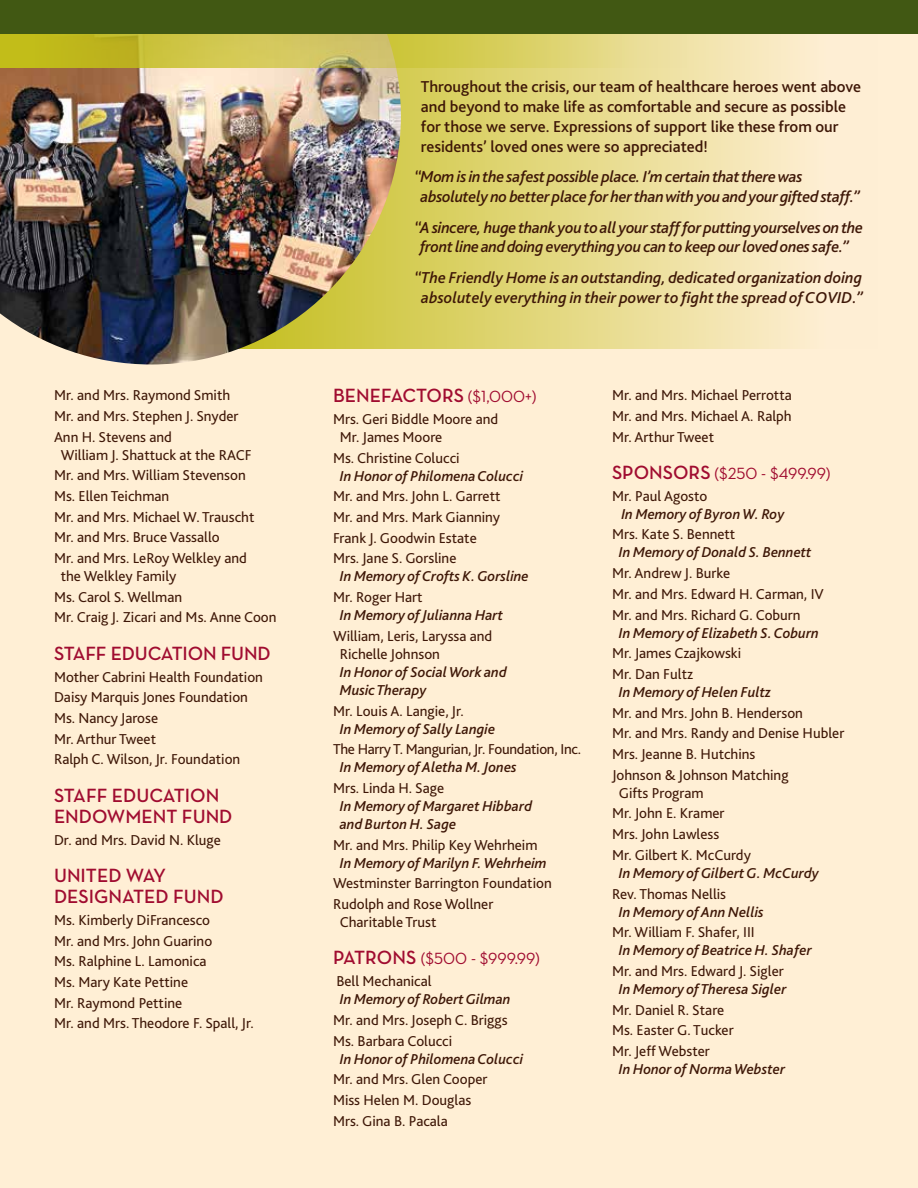
<style>
.page{position:relative;width:918px;height:1188px;background:#ffefd5}
.page>*{position:absolute;margin:0;border:0;box-sizing:border-box;transform-origin:0 0}
.t1{font:600 19.5px/21px "Neutraface Text";color:#a00c30}
.t2{font:italic 500 16.5px/19.8px "Bliss 2";letter-spacing:-.02em;color:#3e1707}
.t3{font:500 16.5px/19.8px "Bliss 2";color:#3e1707}
.t4{font:italic 500 16.5px/19.8px "Bliss 2";color:#3e1707;text-align:center}
.t5{font:16.5px "Neutraface Text";color:#a00c30}
.t6{font:15px/20.7px "Bliss 2";color:#3e1707}
.t7{font:italic 500 15px/18px "Bliss 2";color:#3e1707}
.t8{font:15px "Bliss 2";letter-spacing:-.02em;color:#3e1707}
.s1{font-weight:400;font-size:16.5px}
.s2{font-weight:600;font-size:19.5px}
</style>
<div class="page">
<svg style="left:401px;top:34px;width:397px;height:315px;background:#e8dc8f"></svg>
<img style="left:0;top:68px;width:401px;height:296px">
<svg style="left:0;top:34px;width:687px;height:34px;background:#d1c755"></svg>
<div style="left:0;top:0;width:918px;height:34px;background:#415813"></div>
<p class="t6" style="left:54px;top:384px;width:186px">Mr. and Mrs. Raymond Smith<br>Mr. and Mrs. Stephen J. Snyder<br>Ann H. Stevens and</p>
<p class="t6" style="left:54px;top:444px;width:202px;text-indent:7px">William J. Shattuck at the RACF<br>Mr. and Mrs. William Stevenson<br>Ms. Ellen Teichman<br>Mr. and Mrs. Michael W. Trauscht<br>Mr. and Mrs. Bruce Vassallo<br>Mr. and Mrs. LeRoy Welkley and</p>
<p class="t6" style="left:54px;top:565px;width:224px;text-indent:7px">the Welkley Family<br>Ms. Carol S. Wellman<br>Mr. Craig J. Zicari and Ms. Anne Coon</p>
<h1 class="t1" style="left:54px;top:642px;width:218px">STAFF EDUCATION FUND</h1>
<p class="t6" style="left:54px;top:666px;width:210px">Mother Cabrini Health Foundation<br>Daisy Marquis Jones Foundation<br>Ms. Nancy Jarose<br>Mr. Arthur Tweet<br>Ralph C. Wilson, Jr. Foundation</p>
<h1 class="t1" style="left:54px;top:784px;width:180px">STAFF EDUCATION<br>ENDOWMENT FUND</h1>
<p class="t6" style="left:54px;top:829px;width:168px">Dr. and Mrs. David N. Kluge</p>
<h1 class="t1" style="left:54px;top:865px;width:171px">UNITED WAY<br>DESIGNATED FUND</h1>
<p class="t6" style="left:54px;top:909px;width:201px">Ms. Kimberly DiFrancesco<br>Mr. and Mrs. John Guarino<br>Ms. Ralphine L. Lamonica<br>Ms. Mary Kate Pettine<br>Mr. Raymond Pettine<br>Mr. and Mrs. Theodore F. Spall, Jr.</p>
<p class="t3" style="left:421px;top:77px;width:442px">Throughout the crisis, our team of healthcare heroes went above and beyond to make life as comfortable and secure as possible for those we serve. Expressions of support like these from our residents’ loved ones were so appreciated!</p>
<p class="t2" style="left:421px;top:167px;width:441px;text-indent:-6px">“Mom is in the safest possible place. I’m certain that there was absolutely no better place for her than with you and your gifted staff.”</p>
<p class="t2" style="left:414px;top:217px;width:450px;text-align:center">“A sincere, huge thank you to all your staff for putting yourselves on the front line and doing everything you can to keep our loved ones safe.”</p>
<p class="t4" style="left:414px;top:268px;width:450px">“The Friendly Home is an outstanding, dedicated organization doing absolutely everything in their power to fight the spread of COVID.”</p>
<h1 class="t1" style="left:333px;top:385px;width:205px">BENEFACTORS <span class="s1">($1,000+)</span></h1>
<p class="t6" style="left:340px;top:410px;width:160px;line-height:18px;text-indent:-7px">Mrs. Geri Biddle Moore and<br>Mr. James Moore</p>
<p class="t6" style="left:333px;top:447px;width:128px">Ms. Christine Colucci</p>
<p class="t7" style="left:340px;top:467px;width:185px">In Honor of Philomena Colucci</p>
<p class="t6" style="left:333px;top:486px;width:169px">Mr. and Mrs. John L. Garrett<br>Mr. and Mrs. Mark Gianniny<br>Frank J. Goodwin Estate<br>Mrs. Jane S. Gorsline</p>
<p class="t7" style="left:340px;top:567px;width:191px">In Memory of Crofts K. Gorsline</p>
<p class="t6" style="left:333px;top:586px;width:91px">Mr. Roger Hart</p>
<p class="t7" style="left:340px;top:606px;width:165px">In Memory of Julianna Hart</p>
<p class="t6" style="left:340px;top:626px;width:154px;line-height:18px;text-indent:-7px">William, Leris, Laryssa and<br>Richelle Johnson</p>
<p class="t7" style="left:340px;top:663px;width:168px">In Honor of Social Work and<br>Music Therapy</p>
<p class="t6" style="left:333px;top:700px;width:132px">Mr. Louis A. Langie, Jr.</p>
<p class="t7" style="left:340px;top:719px;width:157px">In Memory of Sally Langie</p>
<p class="t8" style="left:333px;top:740px;width:250px">The Harry T. Mangurian, Jr. Foundation, Inc.</p>
<p class="t7" style="left:340px;top:758px;width:178px">In Memory of Aletha M. Jones</p>
<p class="t6" style="left:333px;top:777px;width:113px">Mrs. Linda H. Sage</p>
<p class="t7" style="left:340px;top:797px;width:194px">In Memory of Margaret Hibbard and Burton H. Sage</p>
<p class="t6" style="left:333px;top:834px;width:206px">Mr. and Mrs. Philip Key Wehrheim</p>
<p class="t7" style="left:340px;top:854px;width:209px">In Memory of Marilyn F. Wehrheim</p>
<p class="t6" style="left:333px;top:873px;width:220px">Westminster Barrington Foundation<br>Rudolph and Rose Wollner</p>
<p class="t6" style="left:340px;top:911px;width:98px">Charitable Trust</p>
<p class="t5" style="left:333px;top:948px;width:208px"><span class="s2">PATRONS</span> ($500 - $999.99)</p>
<p class="t6" style="left:336px;top:971px;width:97px">Bell Mechanical</p>
<p class="t7" style="left:340px;top:990px;width:172px">In Memory of Robert Gilman</p>
<p class="t6" style="left:333px;top:1009px;width:176px">Mr. and Mrs. Joseph C. Briggs<br>Ms. Barbara Colucci</p>
<p class="t7" style="left:340px;top:1050px;width:185px">In Honor of Philomena Colucci</p>
<p class="t6" style="left:333px;top:1069px;width:156px">Mr. and Mrs. Glen Cooper<br>Miss Helen M. Douglas<br>Mrs. Gina B. Pacala</p>
<p class="t6" style="left:612px;top:384px;width:181px;text-align:justify">Mr. and Mrs. Michael Perrotta Mr. and Mrs. Michael A. Ralph Mr. Arthur Tweet</p>
<p class="t5" style="left:612px;top:463px;width:220px"><span class="s2">SPONSORS</span> ($250 - $499.99)</p>
<p class="t6" style="left:612px;top:485px;width:97px">Mr. Paul Agosto</p>
<p class="t7" style="left:621px;top:505px;width:165px">In Memory of Byron W. Roy</p>
<p class="t6" style="left:612px;top:524px;width:125px">Mrs. Kate S. Bennett</p>
<p class="t7" style="left:619px;top:543px;width:194px">In Memory of Donald S. Bennett</p>
<p class="t6" style="left:612px;top:562px;width:213px">Mr. Andrew J. Burke<br>Mr. and Mrs. Edward H. Carman, IV<br>Mr. and Mrs. Richard G. Coburn</p>
<p class="t7" style="left:619px;top:624px;width:202px">In Memory of Elizabeth S. Coburn</p>
<p class="t6" style="left:612px;top:643px;width:131px">Mr. James Czajkowski<br>Mr. Dan Fultz</p>
<p class="t7" style="left:619px;top:683px;width:154px">In Memory of Helen Fultz</p>
<p class="t6" style="left:612px;top:702px;width:234px">Mr. and Mrs. John B. Henderson<br>Mr. and Mrs. Randy and Denise Hubler<br>Mrs. Jeanne B. Hutchins<br>Johnson &amp; Johnson Matching</p>
<p class="t6" style="left:612px;top:782px;width:140px;text-indent:7px">Gifts Program<br>Mr. John E. Kramer<br>Mrs. John Lawless<br>Mr. Gilbert K. McCurdy</p>
<p class="t7" style="left:619px;top:864px;width:202px">In Memory of Gilbert G. McCurdy</p>
<p class="t6" style="left:612px;top:883px;width:116px">Rev. Thomas Nellis</p>
<p class="t7" style="left:619px;top:903px;width:147px">In Memory of Ann Nellis</p>
<p class="t6" style="left:612px;top:922px;width:144px">Mr. William F. Shafer, III</p>
<p class="t7" style="left:619px;top:941px;width:195px">In Memory of Beatrice H. Shafer</p>
<p class="t6" style="left:612px;top:960px;width:173px">Mr. and Mrs. Edward J. Sigler</p>
<p class="t7" style="left:619px;top:980px;width:169px">In Memory of Theresa Sigler</p>
<p class="t6" style="left:612px;top:999px;width:123px">Mr. Daniel R. Stare<br>Ms. Easter G. Tucker<br>Mr. Jeff Webster</p>
<p class="t7" style="left:619px;top:1060px;width:168px">In Honor of Norma Webster</p>
</div>
